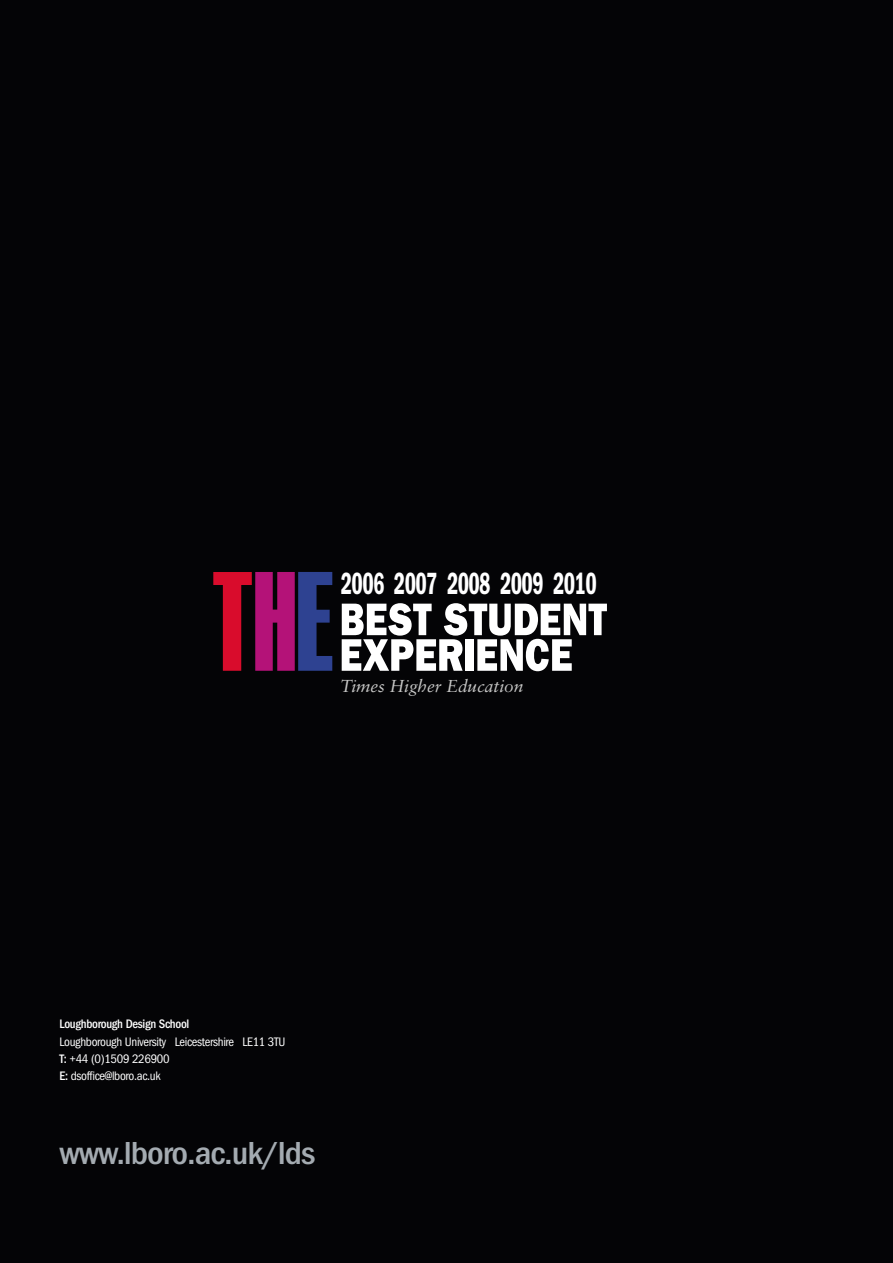
<style>
.page{position:relative;width:893px;height:1263px;background:#040406}
.page>*{position:absolute;margin:0;border:0;box-sizing:border-box;transform-origin:0 0}
.t1{font:500 condensed 33px "Franklin Gothic";letter-spacing:-.03em;color:#a4abb1;scale:1.1 1}
.t2{font:600 condensed 31.8px "Franklin Gothic";letter-spacing:-.03em;color:#fff;scale:.7 1}
.t3{font:italic 17.25px "Sabon";color:#c7c7c6}
.t4{font:condensed 12.75px/17.2px "Franklin Gothic";letter-spacing:-.025em;color:#fff}
.t5{font:500 condensed 12.75px "Franklin Gothic";letter-spacing:-.025em;color:#fff}
.s1{font-weight:500}
</style>
<div class="page">
<svg style="left:213px;top:572px;width:119px;height:99px"></svg>
<svg style="left:342px;top:603px;width:265px;height:68px"></svg>
<h2 class="t2" style="left:341px;top:565px;width:367px">2006 2007 2008 2009 2010</h2>
<h3 class="t3" style="left:340px;top:676px;width:184px">Times Higher Education</h3>
<p class="t5" style="left:60px;top:1017px;width:131px">Loughborough Design School</p>
<p class="t4" style="left:60px;top:1033px;width:227px">Loughborough University Leicestershire LE11 3TU<br><span class="s1">T:</span> +44 (0)1509 226900<br><span class="s1">E:</span> dsoffice@lboro.ac.uk</p>
<h1 class="t1" style="left:60px;top:1134px;width:234px">www.lboro.ac.uk/lds</h1>
</div>
